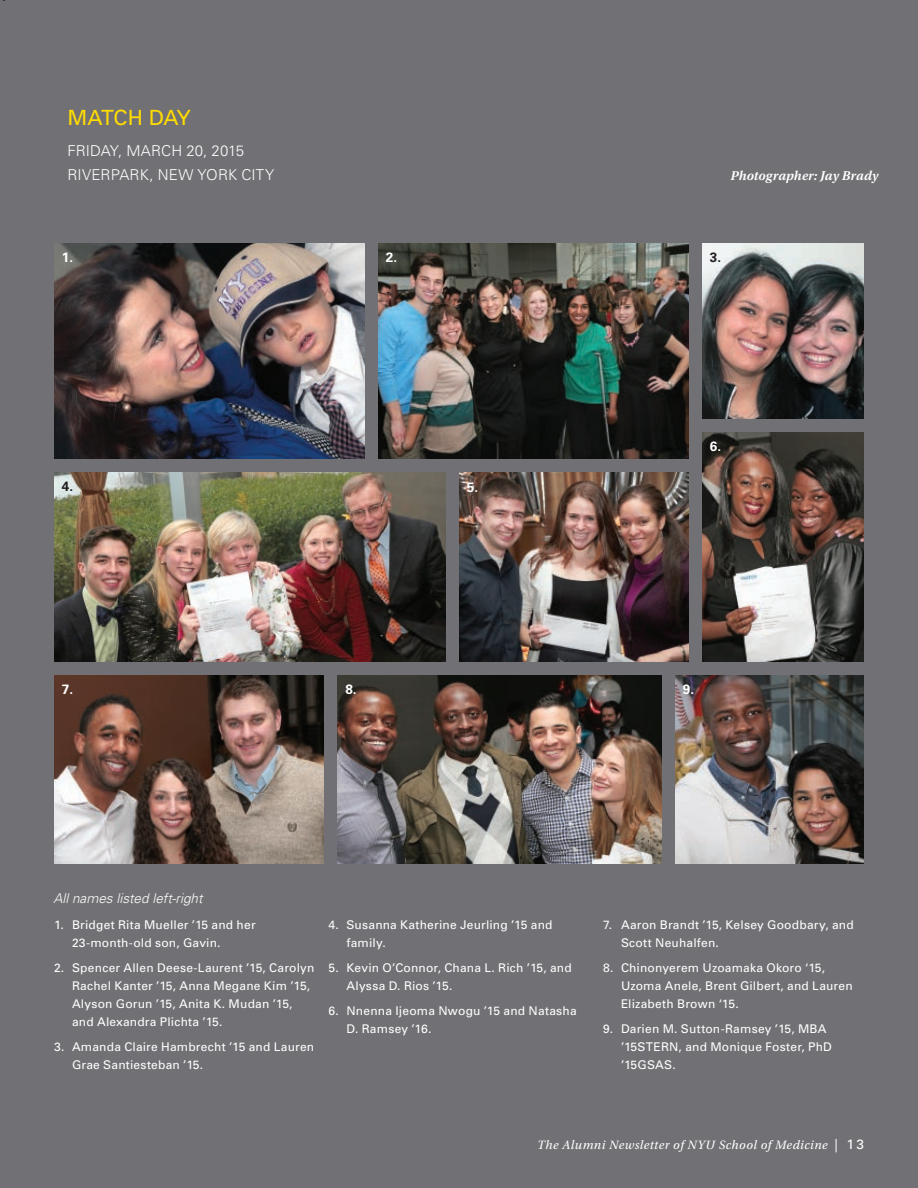
<style>
.page{position:relative;width:918px;height:1188px;background:#717074}
.page>*{position:absolute;margin:0;border:0;box-sizing:border-box;transform-origin:0 0}
.t1{font:21px "Univers";letter-spacing:-.02em;color:#ffdc01}
.t2{font:300 18px "Univers";color:#231f20}
.t3{font:300 15px/24px "Univers";letter-spacing:.005em;color:#fff}
.t4{font:italic 300 13.5px "Univers";color:#fff}
.t5{font:italic 600 13.5px "Utopia Std";letter-spacing:.01em;color:#fff}
.t6{font:700 13.5px "Univers";color:#fff}
.t7{font:700 13.5px "Univers";color:#231f20}
.t8{font:italic 12.75px "Utopia Std";letter-spacing:.04em;color:#fff}
.t9{font:12px/18px "Univers";letter-spacing:.015em;color:#fff}
.s1{font-family:"Univers";font-style:normal;font-size:13.5px}
</style>
<div class="page">
<img style="left:459px;top:472px;width:229px;height:190px">
<img style="left:675px;top:675px;width:189px;height:189px">
<img style="left:54px;top:243px;width:310px;height:216px">
<img style="left:702px;top:432px;width:162px;height:230px">
<img style="left:54px;top:472px;width:392px;height:190px">
<img style="left:338px;top:675px;width:324px;height:189px">
<img style="left:702px;top:243px;width:162px;height:175px">
<img style="left:54px;top:675px;width:270px;height:189px">
<img style="left:378px;top:243px;width:310px;height:216px">
<h2 class="t2" style="left:2px;top:-16px;width:7px">.</h2>
<h1 class="t1" style="left:68px;top:105px;width:125px">MATCH DAY</h1>
<p class="t3" style="left:68px;top:138px;width:208px">FRIDAY, MARCH 20, 2015<br>RIVERPARK, NEW YORK CITY</p>
<p class="t5" style="left:730px;top:168px;width:150px">Photographer: Jay Brady</p>
<p class="t6" style="left:62px;top:249px;width:13px">1.</p>
<p class="t6" style="left:386px;top:249px;width:13px">2.</p>
<p class="t7" style="left:710px;top:249px;width:13px">3.</p>
<p class="t7" style="left:62px;top:479px;width:13px">4.</p>
<p class="t6" style="left:467px;top:479px;width:13px">5.</p>
<p class="t6" style="left:710px;top:438px;width:13px">6.</p>
<p class="t6" style="left:62px;top:681px;width:13px">7.</p>
<p class="t6" style="left:345px;top:681px;width:13px">8.</p>
<p class="t6" style="left:683px;top:681px;width:13px">9.</p>
<p class="t4" style="left:53px;top:890px;width:151px">All names listed left-right</p>
<p class="t9" style="left:72px;top:916px;width:185px;text-indent:-18px">1. Bridget Rita Mueller ’15 and her<br>23-month-old son, Gavin.</p>
<p class="t9" style="left:72px;top:959px;width:244px;text-indent:-18px">2. Spencer Allen Deese-Laurent ’15, Carolyn Rachel Kanter ’15, Anna Megane Kim ’15, Alyson Gorun ’15, Anita K. Mudan ’15, and Alexandra Plichta ’15.</p>
<p class="t9" style="left:72px;top:1038px;width:244px;text-indent:-18px">3. Amanda Claire Hambrecht ’15 and Lauren<br>Grae Santiesteban ’15.</p>
<p class="t9" style="left:346px;top:916px;width:208px;text-indent:-18px">4. Susanna Katherine Jeurling ’15 and family.</p>
<p class="t9" style="left:346px;top:959px;width:227px;text-indent:-18px">5. Kevin O’Connor, Chana L. Rich ’15, and<br>Alyssa D. Rios ’15.</p>
<p class="t9" style="left:346px;top:1002px;width:232px;text-indent:-18px">6. Nnenna Ijeoma Nwogu ’15 and Natasha<br>D. Ramsey ’16.</p>
<p class="t9" style="left:621px;top:916px;width:234px;text-indent:-18px">7. Aaron Brandt ’15, Kelsey Goodbary, and<br>Scott Neuhalfen.</p>
<p class="t9" style="left:621px;top:959px;width:233px;text-indent:-18px">8. Chinonyerem Uzoamaka Okoro ‘15,<br>Uzoma Anele, Brent Gilbert, and Lauren<br>Elizabeth Brown ‘15.</p>
<p class="t9" style="left:621px;top:1020px;width:212px;text-indent:-18px">9. Darien M. Sutton-Ramsey ’15, MBA ’15STERN, and Monique Foster, PhD ’15GSAS.</p>
<p class="t8" style="left:537px;top:1138px;width:328px">The Alumni Newsletter of NYU School of Medicine <span class="s1">| 13</span></p>
</div>
